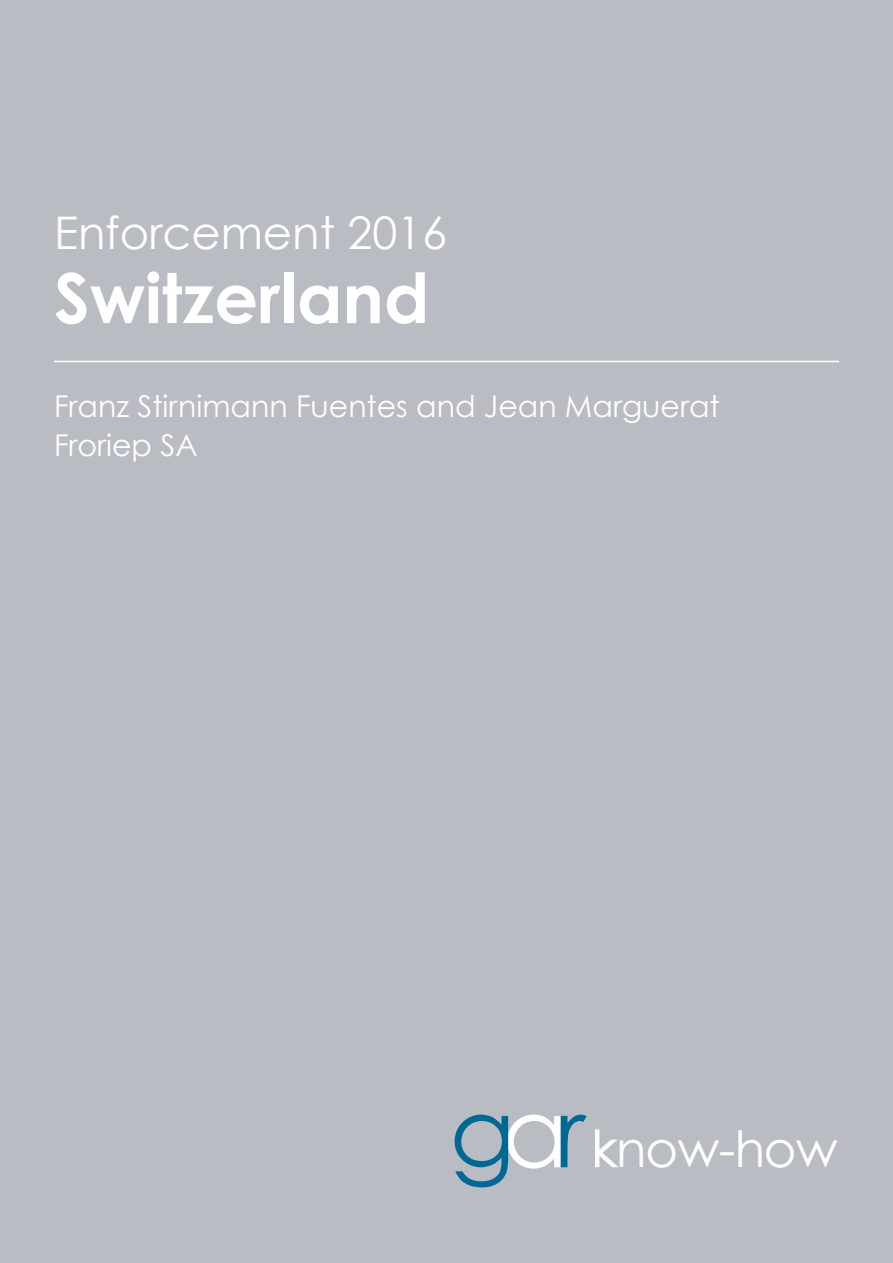
<style>
.page{position:relative;width:893px;height:1263px;background:#b9bdc3}
.page>*{position:absolute;margin:0;border:0;box-sizing:border-box;transform-origin:0 0}
.Country{font:700 69px "Century Gothic";color:#fff}
.t1{font:49.95px "Century Gothic";letter-spacing:-.01em;color:#fff}
.Practice{font:45px "Century Gothic";color:#fff}
.Author{font:30px "Century Gothic";color:#fff}
.Firm{font:30px "Century Gothic";color:#fff}
.s1{font-size:96.75px;color:#006893}
.s2{font-size:96.75px}
</style>
<div class="page">
<svg style="left:595px;top:1129px;width:23px;height:38px"></svg>
<hr style="left:54px;top:361px;width:785px;height:1px;background:#fff">
<p class="Practice" style="left:54px;top:205px;width:395px">Enforcement 2016</p>
<p class="Country" style="left:54px;top:255px;width:377px">Switzerland</p>
<p class="Author" style="left:54px;top:388px;width:667px">Franz Stirnimann Fuentes and Jean Marguerat</p>
<p class="Firm" style="left:54px;top:427px;width:145px">Froriep SA</p>
<p class="t1" style="left:450px;top:1118px;width:389px"><span class="s1">g</span><span class="s2">a</span><span class="s1">r</span> know-how</p>
</div>
